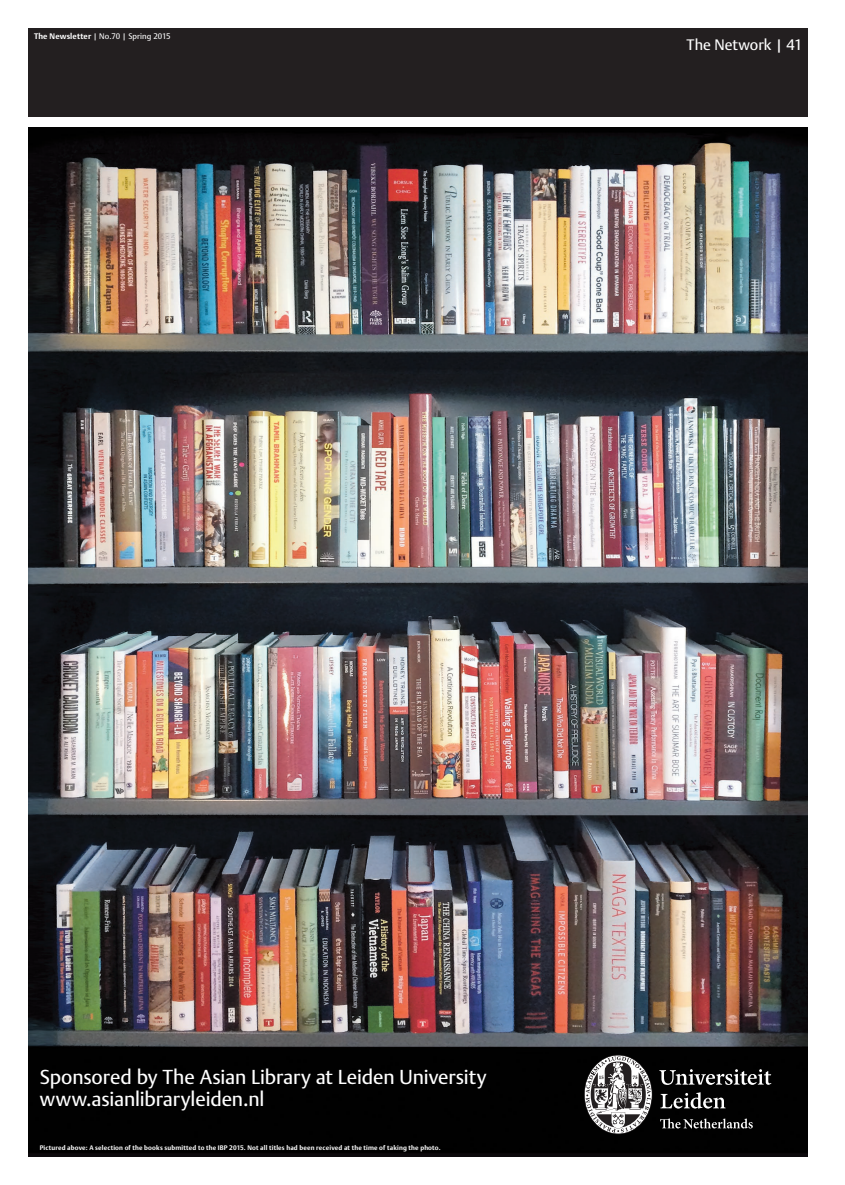
<style>
.page{position:relative;width:845px;height:1185px;background:#fff}
.page>*{position:absolute;margin:0;border:0;box-sizing:border-box;transform-origin:0 0}
.t1{font:20px/22px "DTL Argo TPRO";letter-spacing:-.01em;color:#fff}
.t2{font:15px "DTL Argo TPRO";letter-spacing:-.005em;color:#fff}
.t3{font:8px "DTL Argo TPRO";letter-spacing:.01em;color:#fff}
.t4{font:700 6.5px "DTL Argo TPRO";letter-spacing:.02em;color:#fff}
.s1{font-weight:700}
</style>
<div class="page">
<div style="left:28px;top:28px;width:780px;height:88px;background:#231f20"></div>
<img style="left:28px;top:127px;width:780px;height:1030px">
<svg style="left:660px;top:1118px;width:93px;height:10px"></svg>
<svg style="left:659px;top:1069px;width:112px;height:40px;background:#323232"></svg>
<svg style="left:584px;top:1055px;width:68px;height:79px"></svg>
<p class="t3" style="left:34px;top:32px;width:138px"><span class="s1">The Newsletter</span> | No.70 | Spring 2015</p>
<h2 class="t2" style="left:686px;top:36px;width:117px">The Network | 41</h2>
<h1 class="t1" style="left:40px;top:1066px;width:448px">Sponsored by The Asian Library at Leiden University www.asianlibraryleiden.nl</h1>
<p class="t4" style="left:40px;top:1144px;width:402px">Pictured above: A selection of the books submitted to the IBP 2015. Not all titles had been received at the time of taking the photo.</p>
</div>
